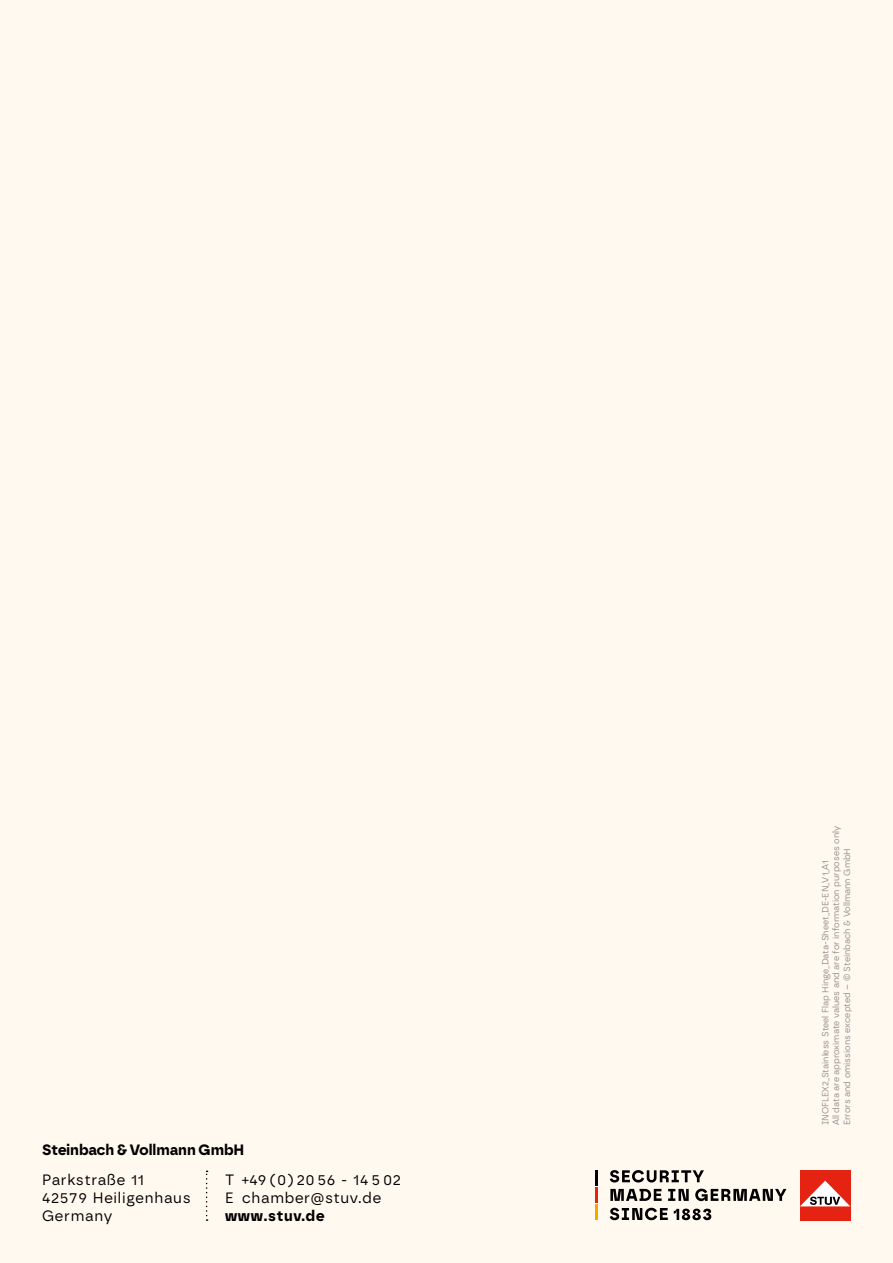
<style>
.page{position:relative;width:893px;height:1263px;background:#fff9ef}
.page>*{position:absolute;margin:0;border:0;box-sizing:border-box;transform-origin:0 0}
.t1{font:15px/18px "Borna";letter-spacing:.05em;color:#000}
.t2{font:700 15px "Borna";color:#000}
.t3{font:700 15px "Borna";letter-spacing:.05em;color:#000}
.t4{font:9px/10.8px "Borna";color:#929292}
</style>
<div class="page">
<svg style="left:610px;top:1170px;width:94px;height:12px"></svg>
<svg style="left:610px;top:1189px;width:52px;height:12px"></svg>
<svg style="left:668px;top:1189px;width:21px;height:12px"></svg>
<svg style="left:695px;top:1189px;width:91px;height:12px"></svg>
<svg style="left:610px;top:1208px;width:58px;height:12px"></svg>
<svg style="left:674px;top:1208px;width:37px;height:12px"></svg>
<hr style="left:595px;top:1170px;width:3px;height:16px;background:#000">
<hr style="left:595px;top:1187px;width:3px;height:16px;background:#e42313">
<hr style="left:595px;top:1204px;width:3px;height:16px;background:#f7a600">
<div style="left:800px;top:1170px;width:50px;height:50px;background:#e42313"></div>
<svg style="left:800px;top:1180px;width:50px;height:26px"></svg>
<svg style="left:206px;top:1170px;width:2px;height:51px"></svg>
<h1 class="t2" style="left:42px;top:1140px;width:204px">Steinbach &amp; Vollmann GmbH</h1>
<h1 class="t1" style="left:42px;top:1170px;width:150px">Parkstraße 11<br>42579 Heiligenhaus<br>Germany</h1>
<h1 class="t1" style="left:225px;top:1170px;width:178px">T +49 (0) 20 56 - 14 5 02<br>E chamber@stuv.de</h1>
<h1 class="t3" style="left:225px;top:1206px;width:101px">www.stuv.de</h1>
<p class="t4" style="left:820px;top:1125px;width:301px;rotate:-90deg">INOFLEX2_Stainless Steel Flap Hinge_Data-Sheet_DE-EN_V1_A1<br>All data are approximate values and are for information purposes only<br>Errors and omissions excepted – © Steinbach &amp; Vollmann GmbH</p>
</div>
